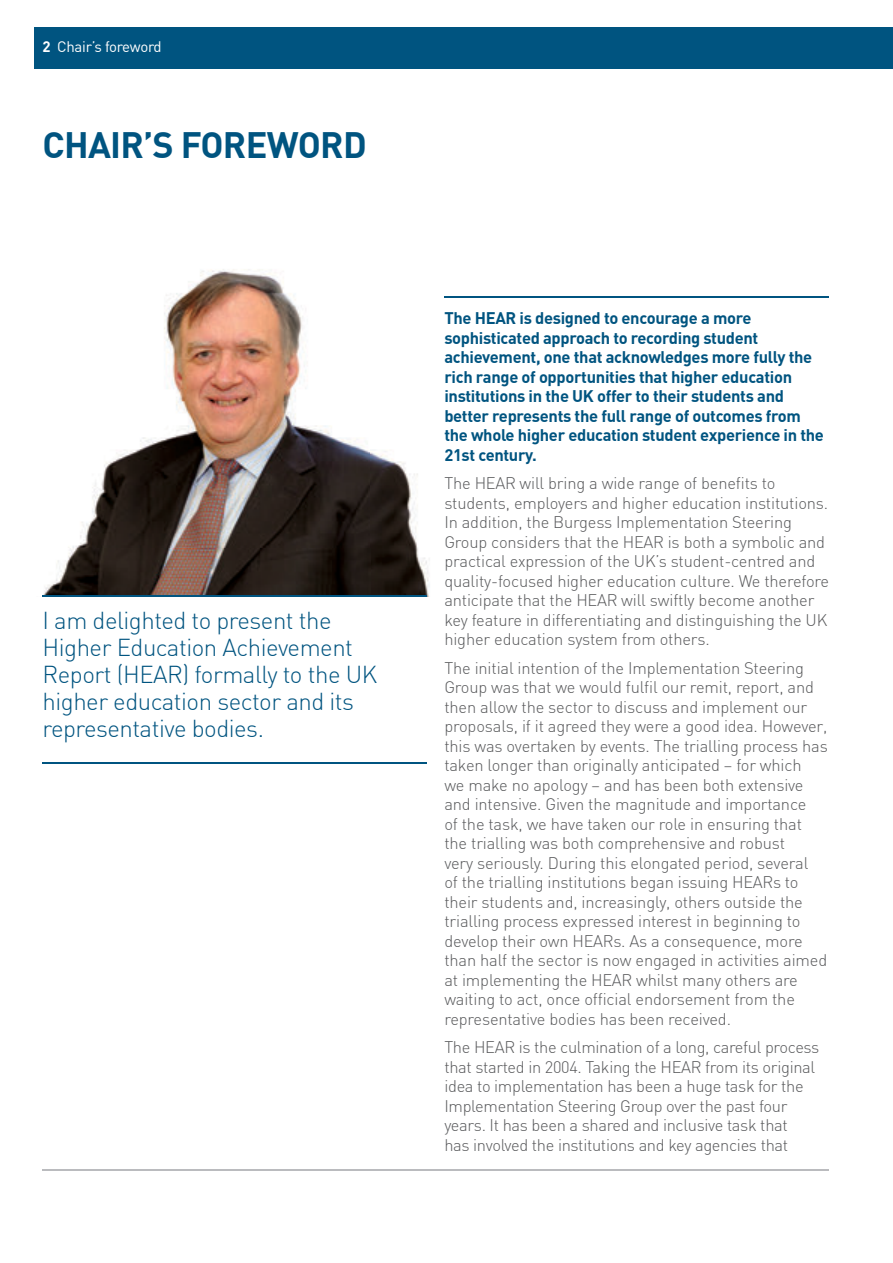
<style>
.page{position:relative;width:893px;height:1263px;background:#fff}
.page>*{position:absolute;margin:0;border:0;box-sizing:border-box;transform-origin:0 0}
.t1{font:700 36px "DIN";letter-spacing:-.02em;color:#005480}
.t2{font:300 24px/27px "DIN";letter-spacing:-.02em;color:#005480}
.t3{font:300 16.5px/19.5px "DIN";letter-spacing:-.01em;color:#57585a}
.t4{font:700 16.5px/19.5px "DIN";letter-spacing:-.02em;color:#005480}
.t5{font:15px "DIN";letter-spacing:-.02em;color:#fff}
.s1{font-weight:700}
</style>
<div class="page">
<hr style="left:43px;top:1169px;width:786px;height:2px;background:#babbbe">
<img style="left:42px;top:269px;width:388px;height:328px">
<div style="left:34px;top:28px;width:859px;height:41px;background:#005480"></div>
<hr style="left:43px;top:595px;width:384px;height:2px;background:#005480">
<hr style="left:43px;top:762px;width:384px;height:1px;background:#005480">
<hr style="left:444px;top:296px;width:385px;height:2px;background:#005480">
<p class="t5" style="left:43px;top:37px;width:121px"><span class="s1">2</span> Chair’s foreword</p>
<h1 class="t1" style="left:43px;top:121px;width:326px">CHAIR’S FOREWORD</h1>
<h2 class="t2" style="left:43px;top:606px;width:336px">I am delighted to present the<br>Higher Education Achievement<br>Report (HEAR) formally to the UK higher education sector and its representative bodies.</h2>
<p class="t4" style="left:444px;top:308px;width:381px">The HEAR is designed to encourage a more sophisticated approach to recording student achievement, one that acknowledges more fully the rich range of opportunities that higher education institutions in the UK offer to their students and better represents the full range of outcomes from the whole higher education student experience in the 21st century.</p>
<p class="t3" style="left:444px;top:473px;width:386px">The HEAR will bring a wide range of benefits to students, employers and higher education institutions.<br>In addition, the Burgess Implementation Steering Group considers that the HEAR is both a symbolic and practical expression of the UK’s student-centred and quality-focused higher education culture. We therefore anticipate that the HEAR will swiftly become another key feature in differentiating and distinguishing the UK higher education system from others.</p>
<p class="t3" style="left:444px;top:658px;width:385px">The initial intention of the Implementation Steering Group was that we would fulfil our remit, report, and then allow the sector to discuss and implement our proposals, if it agreed they were a good idea. However, this was overtaken by events. The trialling process has taken longer than originally anticipated – for which<br>we make no apology – and has been both extensive and intensive. Given the magnitude and importance<br>of the task, we have taken our role in ensuring that the trialling was both comprehensive and robust<br>very seriously. During this elongated period, several<br>of the trialling institutions began issuing HEARs to their students and, increasingly, others outside the trialling process expressed interest in beginning to develop their own HEARs. As a consequence, more than half the sector is now engaged in activities aimed at implementing the HEAR whilst many others are waiting to act, once official endorsement from the representative bodies has been received.</p>
<p class="t3" style="left:444px;top:1037px;width:376px">The HEAR is the culmination of a long, careful process that started in 2004. Taking the HEAR from its original idea to implementation has been a huge task for the Implementation Steering Group over the past four years. It has been a shared and inclusive task that<br>has involved the institutions and key agencies that</p>
</div>
